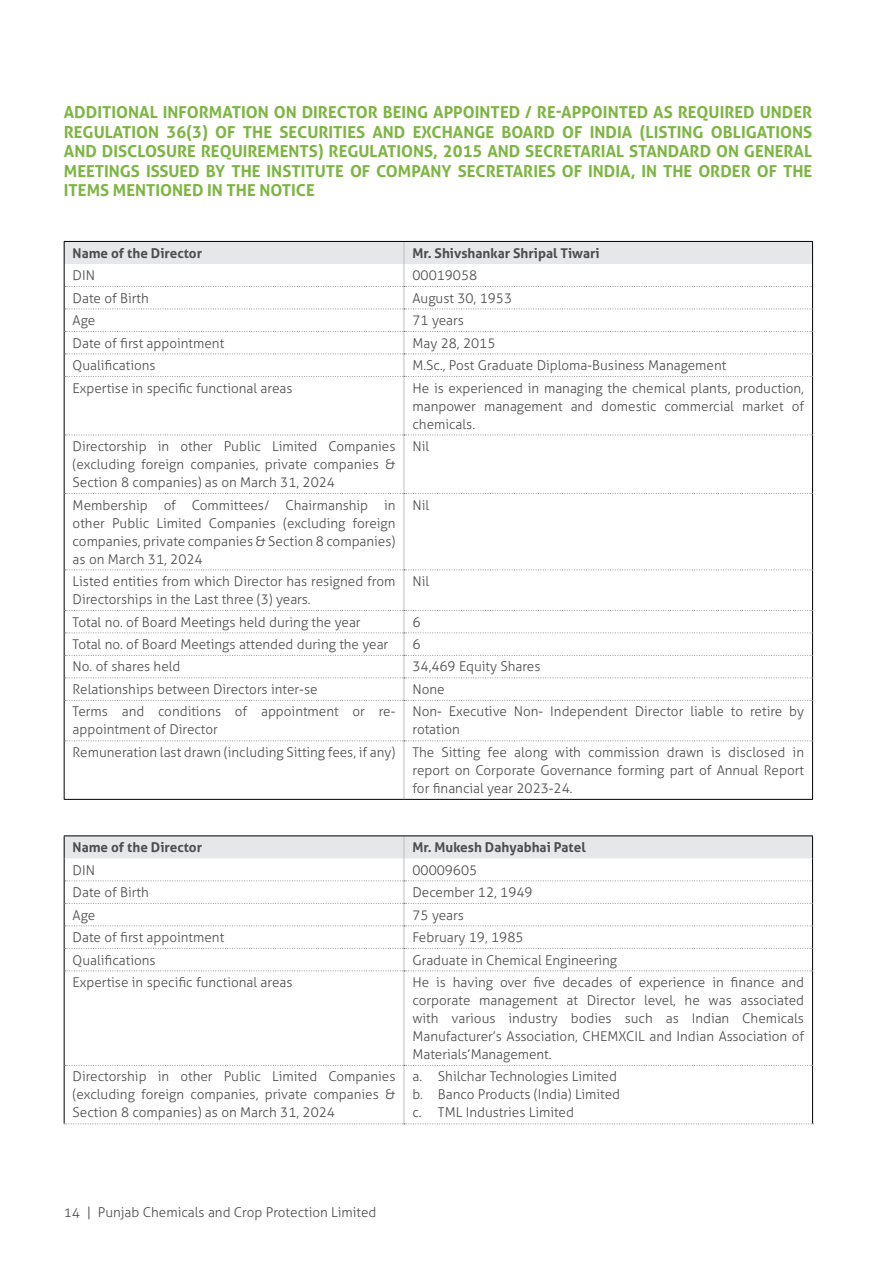
<style>
.page{position:relative;width:893px;height:1263px;background:#fff}
.page>*{position:absolute;margin:0;border:0;box-sizing:border-box;transform-origin:0 0}
.t1{font:700 16.5px/19.5px "Aller";color:#7db542;text-align:justify}
.t2{font:300 13.5px/18px "Aller";color:#4d4d4f;text-align:justify}
.t3{font:700 13.5px "Aller";color:#4d4d4f}
</style>
<div class="page">
<hr style="left:64px;top:799px;width:340px;height:1px;background:#000">
<hr style="left:404px;top:799px;width:409px;height:1px;background:#000">
<hr style="left:404px;top:377px;width:1px;height:57px;background:#bcbec0">
<hr style="left:404px;top:435px;width:1px;height:58px;background:#bcbec0">
<hr style="left:404px;top:494px;width:1px;height:75px;background:#bcbec0">
<hr style="left:404px;top:570px;width:1px;height:40px;background:#bcbec0">
<hr style="left:404px;top:701px;width:1px;height:39px;background:#bcbec0">
<hr style="left:404px;top:741px;width:1px;height:58px;background:#bcbec0">
<hr style="left:64px;top:376px;width:1px;height:59px;background:#000">
<hr style="left:812px;top:376px;width:1px;height:59px;background:#000">
<hr style="left:64px;top:435px;width:1px;height:58px;background:#000">
<hr style="left:812px;top:435px;width:1px;height:58px;background:#000">
<hr style="left:64px;top:493px;width:1px;height:77px;background:#000">
<hr style="left:812px;top:493px;width:1px;height:77px;background:#000">
<hr style="left:64px;top:570px;width:1px;height:40px;background:#000">
<hr style="left:812px;top:570px;width:1px;height:40px;background:#000">
<hr style="left:64px;top:700px;width:1px;height:41px;background:#000">
<hr style="left:812px;top:700px;width:1px;height:41px;background:#000">
<hr style="left:64px;top:741px;width:1px;height:58px;background:#000">
<hr style="left:812px;top:741px;width:1px;height:58px;background:#000">
<svg style="left:64px;top:241px;width:749px;height:136px"></svg>
<svg style="left:65px;top:434px;width:748px;height:1px"></svg>
<svg style="left:65px;top:493px;width:748px;height:1px"></svg>
<svg style="left:65px;top:569px;width:748px;height:1px"></svg>
<svg style="left:64px;top:610px;width:749px;height:91px"></svg>
<svg style="left:65px;top:740px;width:748px;height:1px"></svg>
<hr style="left:404px;top:971px;width:1px;height:94px;background:#bcbec0">
<hr style="left:404px;top:1066px;width:1px;height:57px;background:#bcbec0">
<hr style="left:64px;top:971px;width:1px;height:94px;background:#000">
<hr style="left:812px;top:971px;width:1px;height:94px;background:#000">
<hr style="left:64px;top:1065px;width:1px;height:58px;background:#000">
<hr style="left:812px;top:1065px;width:1px;height:58px;background:#000">
<hr style="left:64px;top:835px;width:340px;height:1px;background:#000">
<hr style="left:404px;top:835px;width:409px;height:1px;background:#000">
<svg style="left:64px;top:836px;width:749px;height:135px"></svg>
<svg style="left:65px;top:1065px;width:748px;height:1px"></svg>
<svg style="left:64px;top:1123px;width:750px;height:1px"></svg>
<p class="t1" style="left:64px;top:103px;width:750px">ADDITIONAL INFORMATION ON DIRECTOR BEING APPOINTED / RE-APPOINTED AS REQUIRED UNDER REGULATION 36(3) OF THE SECURITIES AND EXCHANGE BOARD OF INDIA (LISTING OBLIGATIONS AND DISCLOSURE REQUIREMENTS) REGULATIONS, 2015 AND SECRETARIAL STANDARD ON GENERAL MEETINGS ISSUED BY THE INSTITUTE OF COMPANY SECRETARIES OF INDIA, IN THE ORDER OF THE ITEMS MENTIONED IN THE NOTICE</p>
<p class="t3" style="left:73px;top:244px;width:131px">Name of the Director</p>
<p class="t3" style="left:412px;top:244px;width:189px">Mr. Shivshankar Shripal Tiwari</p>
<p class="t2" style="left:73px;top:266px;width:24px">DIN</p>
<p class="t2" style="left:412px;top:266px;width:66px">00019058</p>
<p class="t2" style="left:73px;top:289px;width:78px">Date of Birth</p>
<p class="t2" style="left:412px;top:289px;width:101px">August 30, 1953</p>
<p class="t2" style="left:73px;top:311px;width:24px">Age</p>
<p class="t2" style="left:412px;top:311px;width:53px">71 years</p>
<p class="t2" style="left:73px;top:334px;width:153px">Date of first appointment</p>
<p class="t2" style="left:412px;top:334px;width:84px">May 28, 2015</p>
<p class="t2" style="left:73px;top:356px;width:84px">Qualifications</p>
<p class="t2" style="left:412px;top:356px;width:315px">M.Sc., Post Graduate Diploma-Business Management</p>
<p class="t2" style="left:73px;top:379px;width:221px">Expertise in specific functional areas</p>
<p class="t2" style="left:412px;top:379px;width:393px">He is experienced in managing the chemical plants, production, manpower management and domestic commercial market of chemicals.</p>
<p class="t2" style="left:73px;top:437px;width:324px">Directorship in other Public Limited Companies (excluding foreign companies, private companies &amp; Section 8 companies) as on March 31, 2024</p>
<p class="t2" style="left:412px;top:437px;width:18px">Nil</p>
<p class="t2" style="left:73px;top:496px;width:324px">Membership of Committees/ Chairmanship in other Public Limited Companies (excluding foreign companies, private companies &amp; Section 8 companies) as on March 31, 2024</p>
<p class="t2" style="left:412px;top:496px;width:18px">Nil</p>
<p class="t2" style="left:73px;top:572px;width:324px">Listed entities from which Director has resigned from<br>Directorships in the Last three (3) years.</p>
<p class="t2" style="left:412px;top:572px;width:18px">Nil</p>
<p class="t2" style="left:73px;top:613px;width:289px">Total no. of Board Meetings held during the year</p>
<p class="t2" style="left:412px;top:613px;width:10px">6</p>
<p class="t2" style="left:73px;top:635px;width:317px">Total no. of Board Meetings attended during the year</p>
<p class="t2" style="left:412px;top:635px;width:10px">6</p>
<p class="t2" style="left:73px;top:658px;width:109px">No. of shares held</p>
<p class="t2" style="left:412px;top:658px;width:130px">34,469 Equity Shares</p>
<p class="t2" style="left:73px;top:680px;width:246px">Relationships between Directors inter-se</p>
<p class="t2" style="left:412px;top:680px;width:34px">None</p>
<p class="t2" style="left:73px;top:703px;width:324px">Terms and conditions of appointment or re&shy;appointment of Director</p>
<p class="t2" style="left:412px;top:703px;width:393px">Non- Executive Non- Independent Director liable to retire by rotation</p>
<p class="t2" style="left:73px;top:743px;width:324px">Remuneration last drawn (including Sitting fees, if any)</p>
<p class="t2" style="left:412px;top:743px;width:393px">The Sitting fee along with commission drawn is disclosed in report on Corporate Governance forming part of Annual Report for financial year 2023-24.</p>
<p class="t3" style="left:73px;top:839px;width:131px">Name of the Director</p>
<p class="t3" style="left:412px;top:839px;width:175px">Mr. Mukesh Dahyabhai Patel</p>
<p class="t2" style="left:73px;top:861px;width:24px">DIN</p>
<p class="t2" style="left:412px;top:861px;width:66px">00009605</p>
<p class="t2" style="left:73px;top:883px;width:78px">Date of Birth</p>
<p class="t2" style="left:412px;top:883px;width:122px">December 12, 1949</p>
<p class="t2" style="left:73px;top:906px;width:24px">Age</p>
<p class="t2" style="left:412px;top:906px;width:53px">75 years</p>
<p class="t2" style="left:73px;top:928px;width:153px">Date of first appointment</p>
<p class="t2" style="left:412px;top:928px;width:113px">February 19, 1985</p>
<p class="t2" style="left:73px;top:951px;width:84px">Qualifications</p>
<p class="t2" style="left:412px;top:951px;width:206px">Graduate in Chemical Engineering</p>
<p class="t2" style="left:73px;top:973px;width:221px">Expertise in specific functional areas</p>
<p class="t2" style="left:412px;top:973px;width:393px">He is having over five decades of experience in finance and corporate management at Director level, he was associated with various industry bodies such as Indian Chemicals Manufacturer’s Association, CHEMXCIL and Indian Association of Materials’Management.</p>
<p class="t2" style="left:73px;top:1068px;width:324px">Directorship in other Public Limited Companies (excluding foreign companies, private companies &amp; Section 8 companies) as on March 31, 2024</p>
<p class="t2" style="left:412px;top:1068px;width:209px;text-align:left">a. Shilchar Technologies Limited b. Banco Products (India) Limited c. TML Industries Limited</p>
<p class="t2" style="left:64px;top:1204px;width:314px">14 | Punjab Chemicals and Crop Protection Limited</p>
</div>
